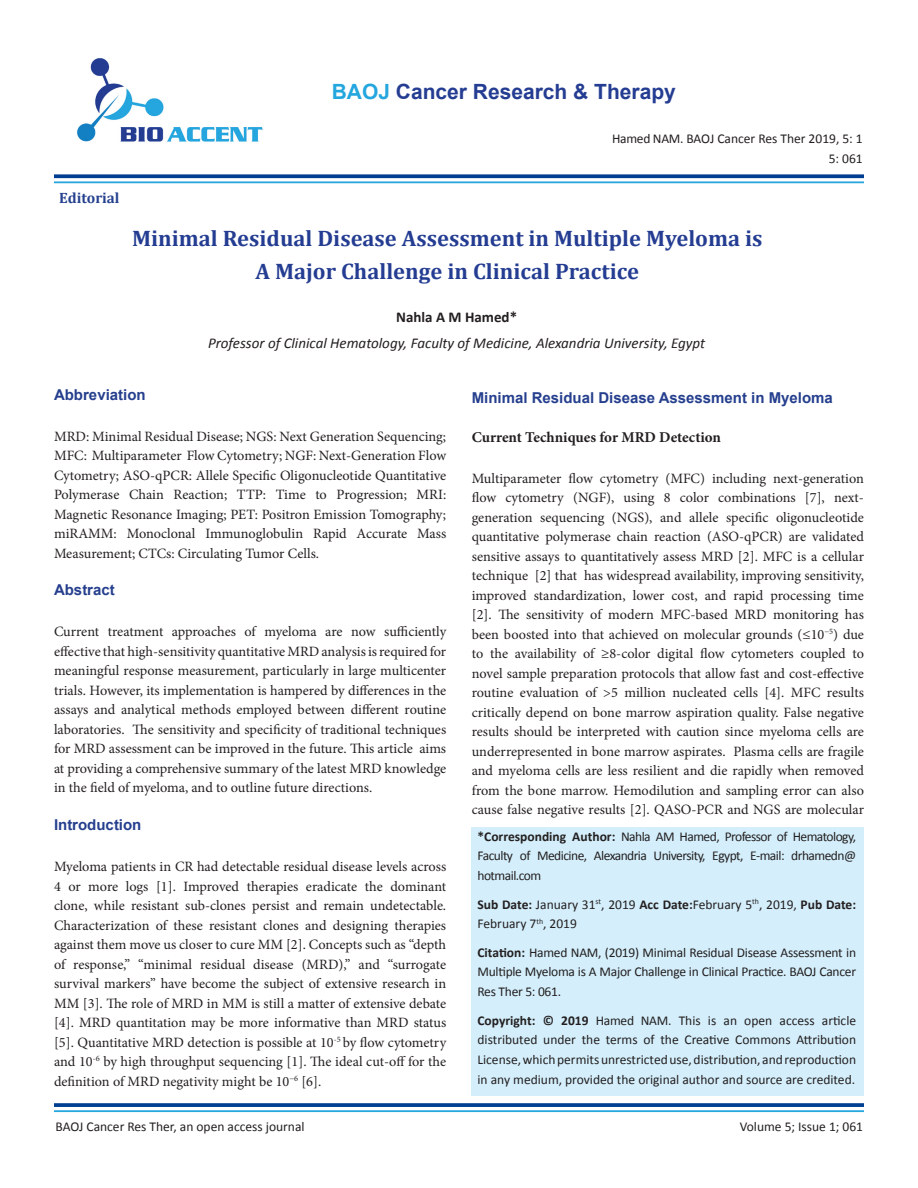
<style>
.page{position:relative;width:918px;height:1188px;background:#fff}
.page>*{position:absolute;margin:0;border:0;box-sizing:border-box;transform-origin:0 0}
.t1{font:700 22.5px/33.8px "Cambria";color:#243d92;text-align:center}
.t2{font:700 21px "Arial";color:#243d92}
.t3{font:italic 15px "Calibri";color:#231f20}
.t4{font:700 15px "Arial";color:#253f8e}
.t5{font:700 15px "Minion Pro";color:#231f20}
.t6{font:700 15px "Calibri";color:#231f20}
.t7{font:700 15px "Cambria";color:#25418f}
.t8{font:14.25px/19.5px "Minion Pro";color:#231f20;text-align:justify}
.t9{font:13.5px/19.8px "Calibri";color:#231f20;text-align:justify}
.s1{color:#24a6de}
.s2{font-weight:700}
</style>
<div class="page">
<img style="left:77px;top:58px;width:186px;height:84px">
<svg style="left:54px;top:174px;width:810px;height:4px;background:#18509c"></svg>
<hr style="left:54px;top:181px;width:810px;height:2px;background:#25a6df">
<svg style="left:54px;top:1103px;width:810px;height:4px;background:#0f4998"></svg>
<hr style="left:54px;top:1110px;width:810px;height:2px;background:#25a6df">
<div style="left:472px;top:827px;width:392px;height:268px;background:#d4effb"></div>
<p class="t7" style="left:59px;top:188px;width:62px">Editorial</p>
<h2 class="t2" style="left:332px;top:77px;width:346px"><span class="s1">BAOJ</span> Cancer Research &amp; Therapy</h2>
<p class="t9" style="left:612px;top:129px;width:252px;text-align:right">Hamed NAM. BAOJ Cancer Res Ther 2019, 5: 1<br>5: 061</p>
<p class="t1" style="left:132px;top:220px;width:632px">Minimal Residual Disease Assessment in Multiple Myeloma is<br>A Major Challenge in Clinical Practice</p>
<p class="t6" style="left:396px;top:307px;width:122px">Nahla A M Hamed*</p>
<p class="t3" style="left:208px;top:333px;width:499px">Professor of Clinical Hematology, Faculty of Medicine, Alexandria University, Egypt</p>
<p class="t4" style="left:54px;top:384px;width:93px">Abbreviation</p>
<p class="t8" style="left:54px;top:427px;width:394px">MRD: Minimal Residual Disease; NGS: Next Generation Sequencing; MFC: Multiparameter Flow Cytometry; NGF: Next-Generation Flow Cytometry; ASO-qPCR: Allele Specific Oligonucleotide Quantitative Polymerase Chain Reaction; TTP: Time to Progression; MRI:<br>Magnetic Resonance Imaging; PET: Positron Emission Tomography; miRAMM: Monoclonal Immunoglobulin Rapid Accurate Mass Measurement; CTCs: Circulating Tumor Cells.</p>
<p class="t4" style="left:54px;top:580px;width:62px">Abstract</p>
<p class="t8" style="left:54px;top:622px;width:394px">Current treatment approaches of myeloma are now sufficiently effective that high-sensitivity quantitative MRD analysis is required for meaningful response measurement, particularly in large multicenter trials. However, its implementation is hampered by differences in the assays and analytical methods employed between different routine laboratories. The sensitivity and specificity of traditional techniques for MRD assessment can be improved in the future. This article aims at providing a comprehensive summary of the latest MRD knowledge in the field of myeloma, and to outline future directions.</p>
<p class="t4" style="left:54px;top:815px;width:89px">Introduction</p>
<p class="t8" style="left:54px;top:857px;width:394px">Myeloma patients in CR had detectable residual disease levels across 4 or more logs [1]. Improved therapies eradicate the dominant clone, while resistant sub-clones persist and remain undetectable.<br>Characterization of these resistant clones and designing therapies against them move us closer to cure MM [2]. Concepts such as “depth of response,” “minimal residual disease (MRD),” and “surrogate survival markers” have become the subject of extensive research in MM [3]. The role of MRD in MM is still a matter of extensive debate [4]. MRD quantitation may be more informative than MRD status [5]. Quantitative MRD detection is possible at 10<sup>-5</sup> by flow cytometry and 10<sup>-6</sup> by high throughput sequencing [1]. The ideal cut-off for the definition of MRD negativity might be 10<sup>−6</sup> [6].</p>
<p class="t4" style="left:472px;top:387px;width:363px">Minimal Residual Disease Assessment in Myeloma</p>
<p class="t5" style="left:472px;top:426px;width:251px">Current Techniques for MRD Detection</p>
<p class="t8" style="left:472px;top:468px;width:394px">Multiparameter flow cytometry (MFC) including next-generation flow cytometry (NGF), using 8 color combinations [7], next&shy;generation sequencing (NGS), and allele specific oligonucleotide quantitative polymerase chain reaction (ASO-qPCR) are validated sensitive assays to quantitatively assess MRD [2]. MFC is a cellular technique [2] that has widespread availability, improving sensitivity, improved standardization, lower cost, and rapid processing time [2]. The sensitivity of modern MFC-based MRD monitoring has been boosted into that achieved on molecular grounds (≤10<sup>−5</sup>) due to the availability of ≥8-color digital flow cytometers coupled to novel sample preparation protocols that allow fast and cost-effective routine evaluation of &gt;5 million nucleated cells [4]. MFC results critically depend on bone marrow aspiration quality. False negative results should be interpreted with caution since myeloma cells are underrepresented in bone marrow aspirates. Plasma cells are fragile and myeloma cells are less resilient and die rapidly when removed from the bone marrow. Hemodilution and sampling error can also cause false negative results [2]. QASO-PCR and NGS are molecular</p>
<p class="t9" style="left:478px;top:826px;width:380px"><span class="s2">*Corresponding Author:</span> Nahla AM Hamed, Professor of Hematology, Faculty of Medicine, Alexandria University, Egypt, E-mail: drhamedn@ hotmail.com</p>
<p class="t9" style="left:478px;top:894px;width:380px"><span class="s2">Sub Date:</span> January 31<sup>st</sup>, 2019 <span class="s2">Acc Date:</span>February 5<sup>th</sup>, 2019, <span class="s2">Pub Date:<br></span>February 7<sup>th</sup>, 2019</p>
<p class="t9" style="left:478px;top:942px;width:380px"><span class="s2">Citation:</span> Hamed NAM, (2019) Minimal Residual Disease Assessment in Multiple Myeloma is A Major Challenge in Clinical Practice. BAOJ Cancer Res Ther 5: 061.</p>
<p class="t9" style="left:478px;top:1010px;width:380px"><span class="s2">Copyright: © 2019</span> Hamed NAM. This is an open access article distributed under the terms of the Creative Commons Attribution License, which permits unrestricted use, distribution, and reproduction in any medium, provided the original author and source are credited.</p>
<p class="t9" style="left:56px;top:1117px;width:251px">BAOJ Cancer Res Ther, an open access journal</p>
<p class="t9" style="left:740px;top:1117px;width:125px">Volume 5; Issue 1; 061</p>
</div>
